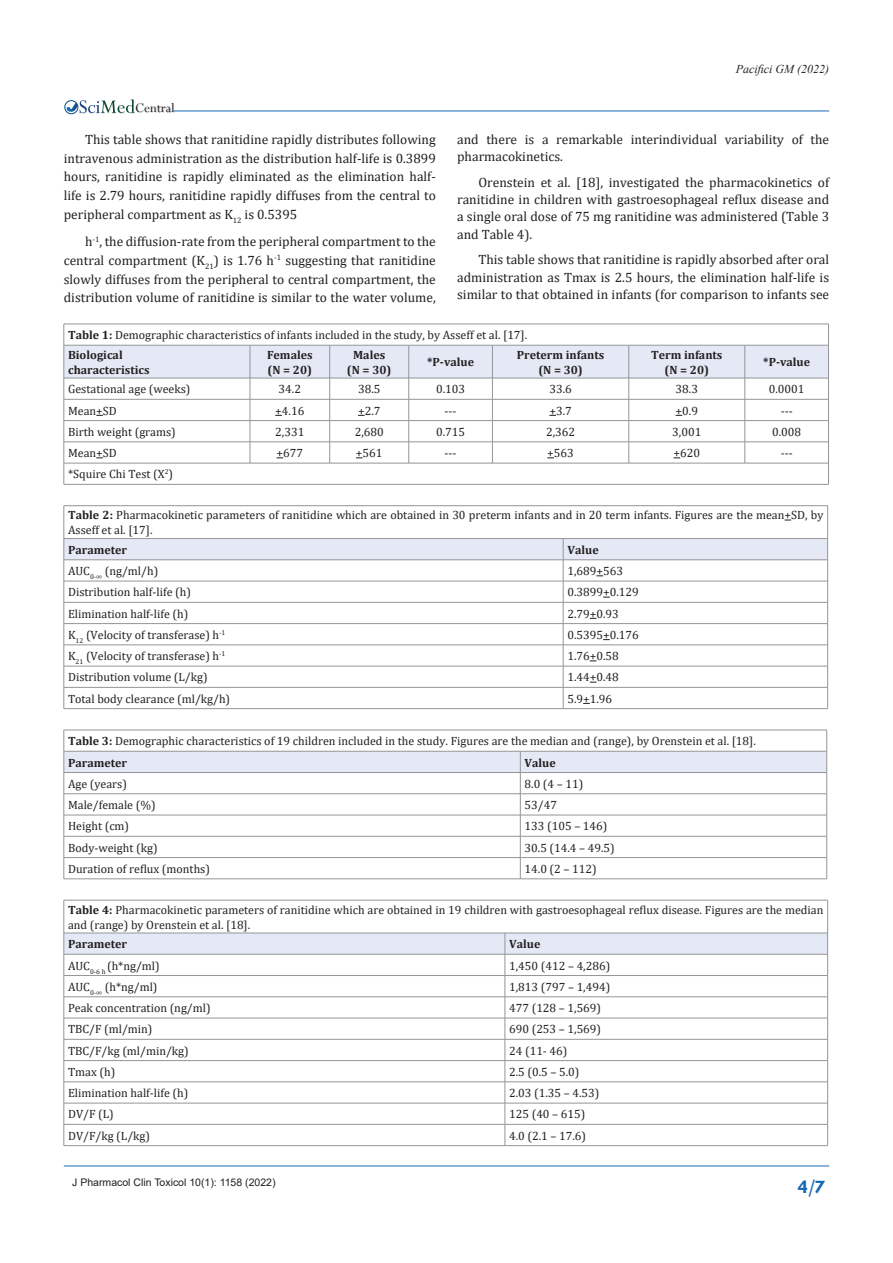
<style>
.page{position:relative;width:893px;height:1263px;background:#fff}
.page>*{position:absolute;margin:0;border:0;box-sizing:border-box;transform-origin:0 0}
.t1{font:700 19.5px "Tw Cen";color:#1768b4}
.t2{font:14.55px "Perpetua";color:#211e1e}
.t3{font:13.5px/18.8px "Cambria";color:#231f20;text-align:justify}
.t4{font:12px/15px "Cambria";color:#231f20}
.t5{font:700 12px "Cambria";color:#231f20}
.t6{font:italic 12px "Times New Roman";color:#231f20}
.t7{font:10.5px "Arial";color:#231f20}
.s1{font-weight:700}
</style>
<div class="page">
<img style="left:79px;top:103px;width:96px;height:11px">
<div style="left:64px;top:100px;width:14px;height:14px;border:1px solid #074d7c;border-radius:50%"></div>
<svg style="left:66px;top:99px;width:69px;height:14px"></svg>
<hr style="left:64px;top:1166px;width:765px;height:1px;background:#1768b4">
<hr style="left:174px;top:111px;width:655px;height:1px;background:#1768b4">
<hr style="left:64px;top:484px;width:186px;height:1px;background:#939598">
<hr style="left:250px;top:484px;width:80px;height:1px;background:#939598">
<hr style="left:330px;top:484px;width:79px;height:1px;background:#939598">
<hr style="left:409px;top:484px;width:83px;height:1px;background:#939598">
<hr style="left:492px;top:484px;width:137px;height:1px;background:#939598">
<hr style="left:629px;top:484px;width:116px;height:1px;background:#939598">
<hr style="left:745px;top:484px;width:83px;height:1px;background:#939598">
<svg style="left:64px;top:324px;width:765px;height:160px"></svg>
<hr style="left:64px;top:505px;width:499px;height:1px;background:#939598">
<hr style="left:64px;top:506px;width:1px;height:32px;background:#939598">
<hr style="left:563px;top:505px;width:265px;height:1px;background:#939598">
<hr style="left:827px;top:506px;width:1px;height:32px;background:#939598">
<svg style="left:64px;top:538px;width:764px;height:171px"></svg>
<svg style="left:64px;top:730px;width:763px;height:148px"></svg>
<hr style="left:64px;top:878px;width:456px;height:1px;background:#939598">
<hr style="left:520px;top:878px;width:307px;height:1px;background:#939598">
<hr style="left:64px;top:900px;width:441px;height:1px;background:#939598">
<hr style="left:64px;top:900px;width:1px;height:33px;background:#939598">
<hr style="left:505px;top:900px;width:323px;height:1px;background:#939598">
<hr style="left:827px;top:900px;width:1px;height:33px;background:#939598">
<svg style="left:64px;top:933px;width:764px;height:212px"></svg>
<hr style="left:64px;top:1145px;width:441px;height:1px;background:#939598">
<hr style="left:505px;top:1145px;width:323px;height:1px;background:#939598">
<p class="t2" style="left:135px;top:99px;width:41px">Central</p>
<p class="t6" style="left:736px;top:61px;width:95px">Pacifici GM (2022)</p>
<p class="t3" style="left:64px;top:130px;width:374px;text-indent:21px">This table shows that ranitidine rapidly distributes following intravenous administration as the distribution half-life is 0.3899 hours, ranitidine is rapidly eliminated as the elimination half&shy;life is 2.79 hours, ranitidine rapidly diffuses from the central to peripheral compartment as K<sub>12</sub> is 0.5395</p>
<p class="t3" style="left:64px;top:232px;width:374px;text-indent:21px">h<sup>-1</sup>, the diffusion-rate from the peripheral compartment to the central compartment (K<sub>21</sub>) is 1.76 h<sup>-1</sup> suggesting that ranitidine slowly diffuses from the peripheral to central compartment, the distribution volume of ranitidine is similar to the water volume,</p>
<p class="t3" style="left:457px;top:130px;width:374px;line-height:17.2px">and there is a remarkable interindividual variability of the pharmacokinetics.</p>
<p class="t3" style="left:457px;top:173px;width:374px;line-height:17.2px;text-indent:21px">Orenstein et al. [18], investigated the pharmacokinetics of ranitidine in children with gastroesophageal reflux disease and a single oral dose of 75 mg ranitidine was administered (Table 3 and Table 4).</p>
<p class="t3" style="left:457px;top:251px;width:374px;line-height:17.2px;text-indent:21px">This table shows that ranitidine is rapidly absorbed after oral administration as Tmax is 2.5 hours, the elimination half-life is similar to that obtained in infants (for comparison to infants see</p>
<p class="t4" style="left:68px;top:328px;width:461px"><span class="s1">Table 1:</span> Demographic characteristics of infants included in the study, by Asseff et al. [17].</p>
<p class="t5" style="left:68px;top:346px;width:56px">Biological</p>
<p class="t5" style="left:68px;top:361px;width:83px">characteristics</p>
<p class="t5" style="left:517px;top:346px;width:89px">Preterm infants</p>
<p class="t5" style="left:538px;top:361px;width:46px">(N = 30)</p>
<p class="t5" style="left:651px;top:346px;width:73px">Term infants</p>
<p class="t5" style="left:664px;top:361px;width:46px">(N = 20)</p>
<p class="t5" style="left:267px;top:346px;width:47px">Females</p>
<p class="t5" style="left:268px;top:361px;width:46px">(N = 20)</p>
<p class="t5" style="left:353px;top:346px;width:34px">Males</p>
<p class="t5" style="left:347px;top:361px;width:46px">(N = 30)</p>
<p class="t5" style="left:427px;top:354px;width:48px">*P-value</p>
<p class="t5" style="left:763px;top:354px;width:48px">*P-value</p>
<p class="t4" style="left:68px;top:382px;width:124px">Gestational age (weeks)</p>
<p class="t4" style="left:279px;top:382px;width:24px">34.2</p>
<p class="t4" style="left:358px;top:382px;width:24px">38.5</p>
<p class="t4" style="left:436px;top:382px;width:31px">0.103</p>
<p class="t4" style="left:549px;top:382px;width:24px">33.6</p>
<p class="t4" style="left:676px;top:382px;width:24px">38.3</p>
<p class="t4" style="left:769px;top:382px;width:37px">0.0001</p>
<p class="t4" style="left:68px;top:403px;width:50px">Mean+SD</p>
<p class="t4" style="left:275px;top:403px;width:31px">+4.16</p>
<p class="t4" style="left:358px;top:403px;width:24px">+2.7</p>
<p class="t4" style="left:445px;top:403px;width:13px">---</p>
<p class="t4" style="left:549px;top:403px;width:24px">+3.7</p>
<p class="t4" style="left:676px;top:403px;width:24px">+0.9</p>
<p class="t4" style="left:781px;top:403px;width:13px">---</p>
<p class="t4" style="left:68px;top:424px;width:109px">Birth weight (grams)</p>
<p class="t4" style="left:275px;top:424px;width:31px">2,331</p>
<p class="t4" style="left:355px;top:424px;width:31px">2,680</p>
<p class="t4" style="left:436px;top:424px;width:31px">0.715</p>
<p class="t4" style="left:546px;top:424px;width:31px">2,362</p>
<p class="t4" style="left:672px;top:424px;width:31px">3,001</p>
<p class="t4" style="left:772px;top:424px;width:31px">0.008</p>
<p class="t4" style="left:68px;top:445px;width:50px">Mean+SD</p>
<p class="t4" style="left:277px;top:445px;width:28px">+677</p>
<p class="t4" style="left:356px;top:445px;width:28px">+561</p>
<p class="t4" style="left:445px;top:445px;width:13px">---</p>
<p class="t4" style="left:547px;top:445px;width:28px">+563</p>
<p class="t4" style="left:673px;top:445px;width:28px">+620</p>
<p class="t4" style="left:781px;top:445px;width:13px">---</p>
<p class="t4" style="left:68px;top:467px;width:107px">*Squire Chi Test (X<sup>2</sup>)</p>
<p class="t4" style="left:68px;top:508px;width:757px"><span class="s1">Table 2:</span> Pharmacokinetic parameters of ranitidine which are obtained in 30 preterm infants and in 20 term infants. Figures are the mean+SD, by<br>Asseff et al. [17].</p>
<p class="t5" style="left:68px;top:541px;width:61px">Parameter</p>
<p class="t5" style="left:567px;top:541px;width:33px">Value</p>
<p class="t4" style="left:68px;top:563px;width:92px">AUC<sub>0-∞</sub> (ng/ml/h)</p>
<p class="t4" style="left:567px;top:563px;width:57px">1,689+563</p>
<p class="t4" style="left:68px;top:585px;width:124px">Distribution half-life (h)</p>
<p class="t4" style="left:567px;top:585px;width:73px">0.3899+0.129</p>
<p class="t4" style="left:68px;top:606px;width:122px">Elimination half-life (h)</p>
<p class="t4" style="left:567px;top:606px;width:53px">2.79+0.93</p>
<p class="t4" style="left:68px;top:627px;width:159px">K<sub>12</sub> (Velocity of transferase) h<sup>-1</sup></p>
<p class="t4" style="left:567px;top:627px;width:73px">0.5395+0.176</p>
<p class="t4" style="left:68px;top:648px;width:159px">K<sub>21</sub> (Velocity of transferase) h<sup>-1</sup></p>
<p class="t4" style="left:567px;top:648px;width:53px">1.76+0.58</p>
<p class="t4" style="left:68px;top:670px;width:141px">Distribution volume (L/kg)</p>
<p class="t4" style="left:567px;top:670px;width:53px">1.44+0.48</p>
<p class="t4" style="left:68px;top:691px;width:164px">Total body clearance (ml/kg/h)</p>
<p class="t4" style="left:567px;top:691px;width:46px">5.9+1.96</p>
<p class="t4" style="left:68px;top:734px;width:689px"><span class="s1">Table 3:</span> Demographic characteristics of 19 children included in the study. Figures are the median and (range), by Orenstein et al. [18].</p>
<p class="t5" style="left:68px;top:754px;width:61px">Parameter</p>
<p class="t5" style="left:525px;top:754px;width:33px">Value</p>
<p class="t4" style="left:68px;top:776px;width:60px">Age (years)</p>
<p class="t4" style="left:525px;top:776px;width:60px">8.0 (4 – 11)</p>
<p class="t4" style="left:68px;top:797px;width:89px">Male/female (%)</p>
<p class="t4" style="left:525px;top:797px;width:34px">53/47</p>
<p class="t4" style="left:68px;top:819px;width:63px">Height (cm)</p>
<p class="t4" style="left:525px;top:819px;width:84px">133 (105 – 146)</p>
<p class="t4" style="left:68px;top:840px;width:91px">Body-weight (kg)</p>
<p class="t4" style="left:525px;top:840px;width:92px">30.5 (14.4 – 49.5)</p>
<p class="t4" style="left:68px;top:861px;width:143px">Duration of reflux (months)</p>
<p class="t4" style="left:525px;top:861px;width:74px">14.0 (2 – 112)</p>
<p class="t4" style="left:68px;top:902px;width:757px"><span class="s1">Table 4:</span> Pharmacokinetic parameters of ranitidine which are obtained in 19 children with gastroesophageal reflux disease. Figures are the median and (range) by Orenstein et al. [18].</p>
<p class="t5" style="left:68px;top:936px;width:61px">Parameter</p>
<p class="t5" style="left:509px;top:936px;width:33px">Value</p>
<p class="t4" style="left:68px;top:958px;width:93px">AUC<sub>0-6</sub> <sub>h</sub> (h*ng/ml)</p>
<p class="t4" style="left:509px;top:958px;width:103px">1,450 (412 – 4,286)</p>
<p class="t4" style="left:68px;top:979px;width:91px">AUC<sub>0-∞</sub> (h*ng/ml)</p>
<p class="t4" style="left:509px;top:979px;width:103px">1,813 (797 – 1,494)</p>
<p class="t4" style="left:68px;top:1000px;width:144px">Peak concentration (ng/ml)</p>
<p class="t4" style="left:509px;top:1000px;width:94px">477 (128 – 1,569)</p>
<p class="t4" style="left:68px;top:1022px;width:86px">TBC/F (ml/min)</p>
<p class="t4" style="left:509px;top:1022px;width:94px">690 (253 – 1,569)</p>
<p class="t4" style="left:68px;top:1043px;width:122px">TBC/F/kg (ml/min/kg)</p>
<p class="t4" style="left:509px;top:1043px;width:60px">24 (11- 46)</p>
<p class="t4" style="left:68px;top:1064px;width:49px">Tmax (h)</p>
<p class="t4" style="left:509px;top:1064px;width:72px">2.5 (0.5 – 5.0)</p>
<p class="t4" style="left:68px;top:1085px;width:122px">Elimination half-life (h)</p>
<p class="t4" style="left:509px;top:1085px;width:92px">2.03 (1.35 – 4.53)</p>
<p class="t4" style="left:68px;top:1107px;width:47px">DV/F (L)</p>
<p class="t4" style="left:509px;top:1107px;width:78px">125 (40 – 615)</p>
<p class="t4" style="left:68px;top:1128px;width:83px">DV/F/kg (L/kg)</p>
<p class="t4" style="left:509px;top:1128px;width:79px">4.0 (2.1 – 17.6)</p>
<p class="t7" style="left:72px;top:1175px;width:205px">J Pharmacol Clin Toxicol 10(1): 1158 (2022)</p>
<h1 class="t1" style="left:798px;top:1175px;width:29px">4/7</h1>
</div>
